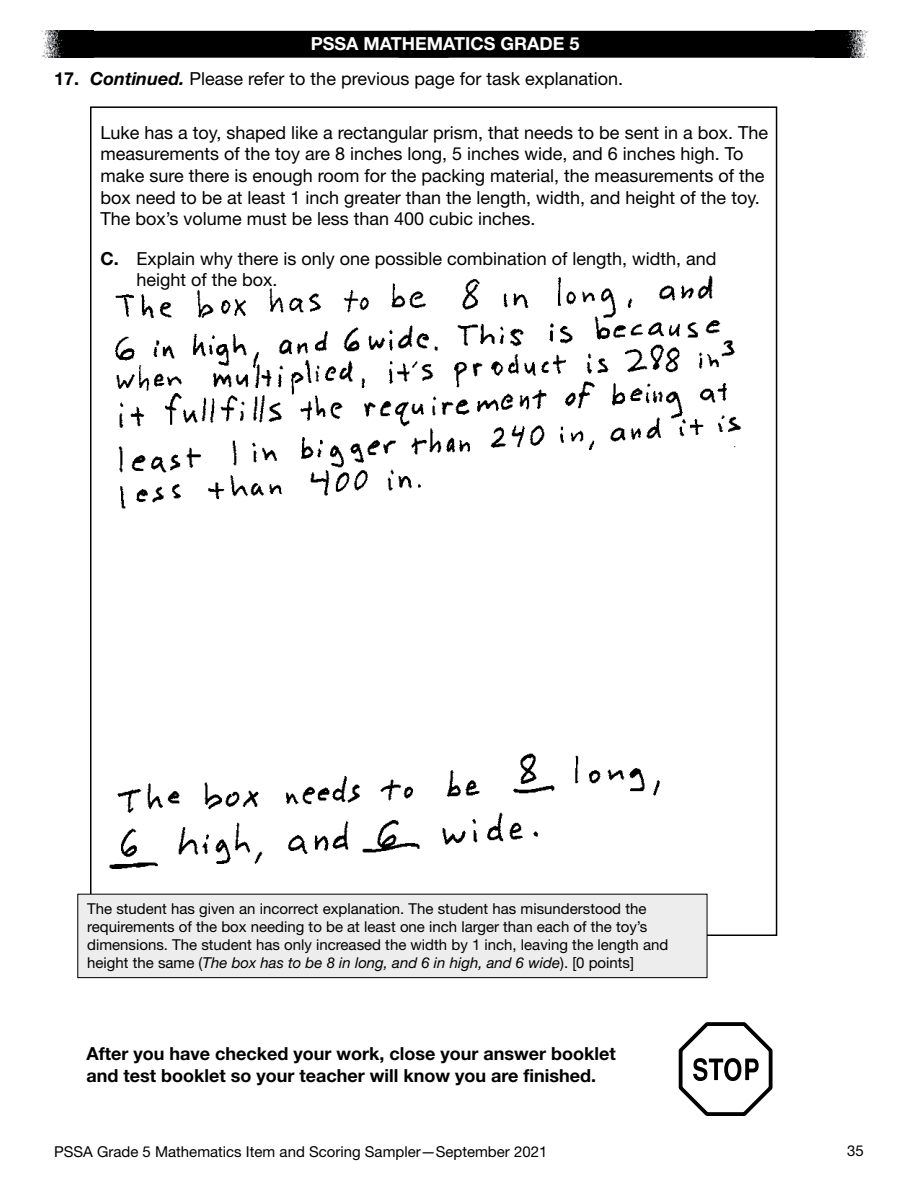
<style>
.page{position:relative;width:918px;height:1188px;background:#fff}
.page>*{position:absolute;margin:0;border:0;box-sizing:border-box;transform-origin:0 0}
.t1{font:18px/21.6px "Helvetica Neue LT Std";color:#000}
.t2{font:700 18px/21.6px "Helvetica Neue LT Std";color:#000}
.t3{font:700 18px "Helvetica Neue LT Std";color:#fff}
.t4{font:15px/18px "Helvetica Neue LT Std";color:#000}
.s1{font-weight:700}
.s2{font-weight:700;font-style:italic}
.s3{font-style:italic}
</style>
<div class="page">
<img style="left:41px;top:31px;width:53px;height:27px">
<img style="left:816px;top:31px;width:53px;height:27px">
<div style="left:94px;top:31px;width:722px;height:27px;background:#000"></div>
<svg style="left:679px;top:1022px;width:94px;height:94px"></svg>
<img style="left:109px;top:253px;width:669px;height:626px">
<div style="left:78px;top:894px;width:629px;height:84px;background:#ededee"></div>
<div style="left:77px;top:894px;width:630px;height:84px;border:1px solid #000"></div>
<p class="t3" style="left:311px;top:33px;width:270px">PSSA MATHEMATICS GRADE 5</p>
<p class="t1" style="left:54px;top:67px;width:571px"><span class="s1">17.</span> <span class="s2">Continued.</span> Please refer to the previous page for task explanation .</p>
<p class="t1" style="left:100px;top:121px;width:669px">Luke has a toy, shaped like a rectangular prism, that needs to be sent in a box . The measurements of the toy are 8 inches long, 5 inches wide, and 6 inches high . To make sure there is enough room for the packing material, the measurements of the box need to be at least 1 inch greater than the length, width, and height of the toy .<br>The box’s volume must be less than 400 cubic inches .</p>
<p class="t1" style="left:136px;top:247px;width:582px;text-indent:-36px"><span class="s1">C.</span> Explain why there is only one possible combination of length, width, and height of the box .</p>
<p class="t4" style="left:87px;top:900px;width:583px">The student has given an incorrect explanation . The student has misunderstood the requirements of the box needing to be at least one inch larger than each of the toy’s dimensions . The student has only increased the width by 1 inch, leaving the length and height the same (<span class="s3">The box has to be 8 in long, and 6 in high, and 6 wide</span>) . [0 points]</p>
<p class="t2" style="left:87px;top:1043px;width:531px">After you have checked your work, close your answer booklet and test booklet so your teacher will know you are finished.</p>
<p class="t4" style="left:54px;top:1142px;width:495px">PSSA Grade 5 Mathematics Item and Scoring Sampler—September 2021</p>
<p class="t4" style="left:847px;top:1142px;width:18px">35</p>
</div>
